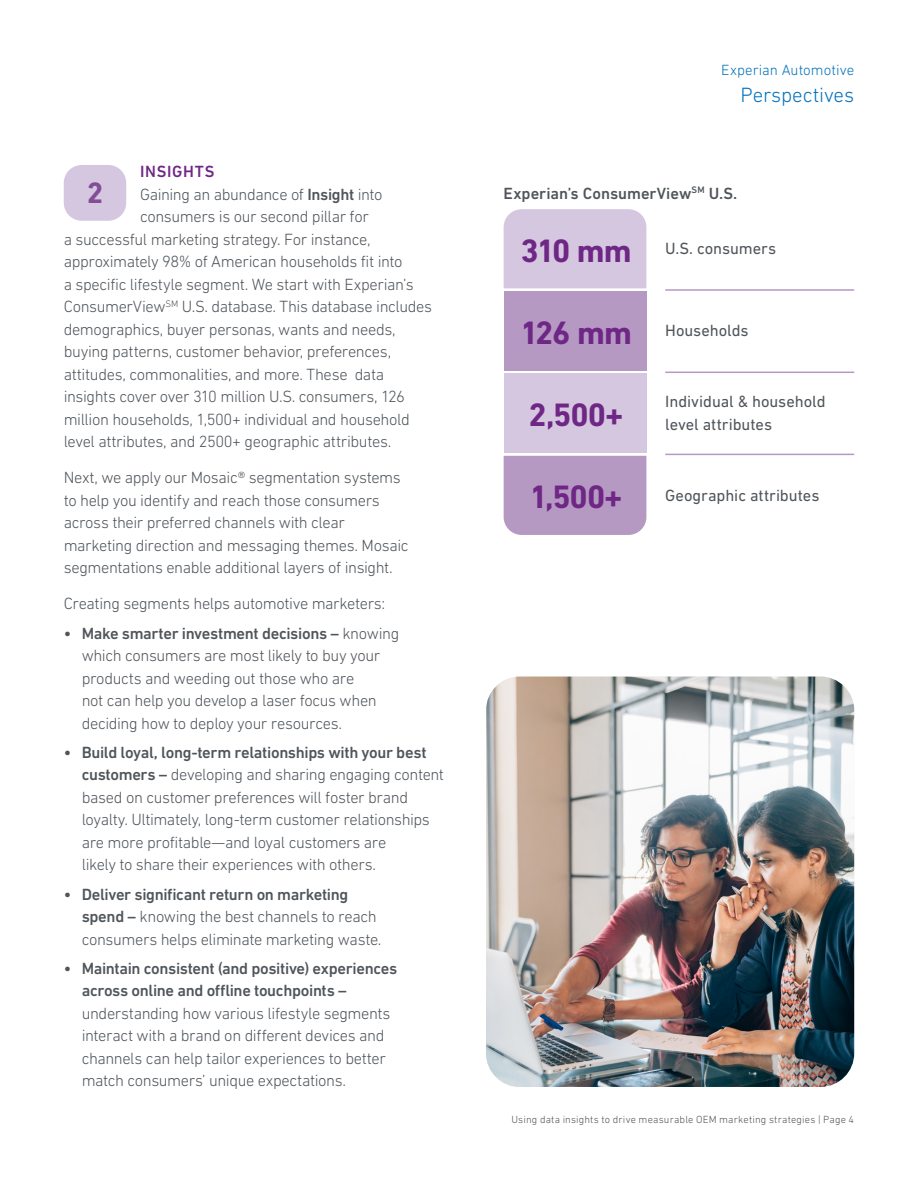
<style>
.page{position:relative;width:918px;height:1188px;background:#fff}
.page>*{position:absolute;margin:0;border:0;box-sizing:border-box;transform-origin:0 0}
.Annotation_7_9{font:700 33px "DIN Next W1 G";letter-spacing:-.035em;color:#6f2786}
.Annotation_7_9-2{font:700 30px "DIN Next W1 G";color:#824e97}
.t1{font:300 21px "DIN Next W1 G";letter-spacing:-.005em;color:#0773bb}
.Body_text_10_14{font:300 16.5px/22.5px "DIN Next W1 G";letter-spacing:-.025em;color:#50555b}
.Annotation_7_9-3{font:16.5px/22.5px "DIN Next W1 G";letter-spacing:-.005em;color:#50555b}
.Subhead_10_14{font:500 16.5px "DIN Next W1 G";color:#50555b}
.Subhead_10_14-2{font:500 16.5px "DIN Next W1 G";letter-spacing:.045em;color:#6f2786}
.t2{font:300 15px "DIN Next W1 G";color:#0773bb}
.t3{font:300 10.5px "DIN Next W1 G";letter-spacing:.015em;color:#50555b}
.s1{font-weight:500}
</style>
<div class="page">
<div style="left:504px;top:209px;width:142px;height:79px;background:#d5c7df"></div>
<div style="left:504px;top:291px;width:142px;height:80px;background:#b599c3"></div>
<div style="left:504px;top:374px;width:142px;height:79px;background:#d5c7df"></div>
<div style="left:504px;top:456px;width:142px;height:79px;background:#b599c3"></div>
<hr style="left:665px;top:289px;width:189px;height:2px;background:#b599c3">
<hr style="left:665px;top:372px;width:189px;height:1px;background:#b599c3">
<hr style="left:665px;top:454px;width:189px;height:1px;background:#b599c3">
<div style="left:64px;top:165px;width:62px;height:56px;background:#d5c7df;border-radius:18px"></div>
<img style="left:486px;top:677px;width:368px;height:410px">
<p class="Subhead_10_14-2" style="left:140px;top:162px;width:76px">INSIGHTS</p>
<p class="Body_text_10_14" style="left:140px;top:183px;width:244px">Gaining an abundance of <span class="s1">Insight</span> into</p>
<p class="Body_text_10_14" style="left:140px;top:205px;width:230px">consumers is our second pillar for</p>
<p class="Body_text_10_14" style="left:64px;top:228px;width:308px">a successful marketing strategy. For instance,</p>
<p class="Body_text_10_14" style="left:64px;top:250px;width:340px">approximately 98% of American households fit into</p>
<p class="Body_text_10_14" style="left:64px;top:273px;width:351px">a specific lifestyle segment. We start with Experian’s</p>
<p class="Body_text_10_14" style="left:64px;top:295px;width:370px">ConsumerView<sup>SM</sup> U.S. database. This database includes</p>
<p class="Body_text_10_14" style="left:64px;top:318px;width:334px">demographics, buyer personas, wants and needs,</p>
<p class="Body_text_10_14" style="left:64px;top:340px;width:329px">buying patterns, customer behavior, preferences,</p>
<p class="Body_text_10_14" style="left:64px;top:363px;width:322px">attitudes, commonalities, and more. These data</p>
<p class="Body_text_10_14" style="left:64px;top:385px;width:343px">insights cover over 310 million U.S. consumers, 126</p>
<p class="Body_text_10_14" style="left:64px;top:408px;width:348px">million households, 1,500+ individual and household</p>
<p class="Body_text_10_14" style="left:64px;top:430px;width:329px">level attributes, and 2500+ geographic attributes.</p>
<p class="Body_text_10_14" style="left:64px;top:466px;width:346px">Next, we apply our Mosaic® segmentation systems to help you identify and reach those consumers across their preferred channels with clear marketing direction and messaging themes. Mosaic segmentations enable additional layers of insight.</p>
<p class="Body_text_10_14" style="left:64px;top:592px;width:323px">Creating segments helps automotive marketers:</p>
<p class="Body_text_10_14" style="left:82px;top:622px;width:319px;text-indent:-18px"><span class="s1">• Make smarter investment decisions –</span> knowing which consumers are most likely to buy your products and weeding out those who are<br>not can help you develop a laser focus when deciding how to deploy your resources.</p>
<p class="Body_text_10_14" style="left:82px;top:741px;width:364px;text-indent:-18px"><span class="s1">• Build loyal, long-term relationships with your best customers –</span> developing and sharing engaging content based on customer preferences will foster brand loyalty. Ultimately, long-term customer relationships are more profitable—and loyal customers are<br>likely to share their experiences with others.</p>
<p class="Body_text_10_14" style="left:82px;top:883px;width:301px;text-indent:-18px"><span class="s1">• Deliver significant return on marketing spend –</span> knowing the best channels to reach consumers helps eliminate marketing waste.</p>
<p class="Body_text_10_14" style="left:82px;top:957px;width:317px;text-indent:-18px"><span class="s1">• Maintain consistent (and positive) experiences across online and offline touchpoints – </span>understanding how various lifestyle segments interact with a brand on different devices and channels can help tailor experiences to better match consumers’ unique expectations.</p>
<p class="Annotation_7_9-2" style="left:87px;top:176px;width:18px">2</p>
<p class="t2" style="left:721px;top:61px;width:134px">Experian Automotive</p>
<p class="t1" style="left:741px;top:82px;width:115px">Perspectives</p>
<p class="Subhead_10_14" style="left:504px;top:184px;width:235px">Experian’s ConsumerView<sup>SM</sup> U.S.</p>
<p class="Annotation_7_9" style="left:520px;top:231px;width:113px">310 mm</p>
<p class="Annotation_7_9-3" style="left:665px;top:237px;width:112px">U.S. consumers</p>
<p class="Annotation_7_9" style="left:520px;top:313px;width:113px">126 mm</p>
<p class="Annotation_7_9-3" style="left:665px;top:319px;width:85px">Households</p>
<p class="Annotation_7_9" style="left:529px;top:396px;width:96px">2,500+</p>
<p class="Annotation_7_9-3" style="left:665px;top:390px;width:162px">Individual &amp; household level attributes</p>
<p class="Annotation_7_9" style="left:529px;top:478px;width:95px">1,500+</p>
<p class="Annotation_7_9-3" style="left:665px;top:484px;width:156px">Geographic attributes</p>
<p class="t3" style="left:512px;top:1113px;width:344px">Using data insights to drive measurable OEM marketing strategies | Page 4</p>
</div>
